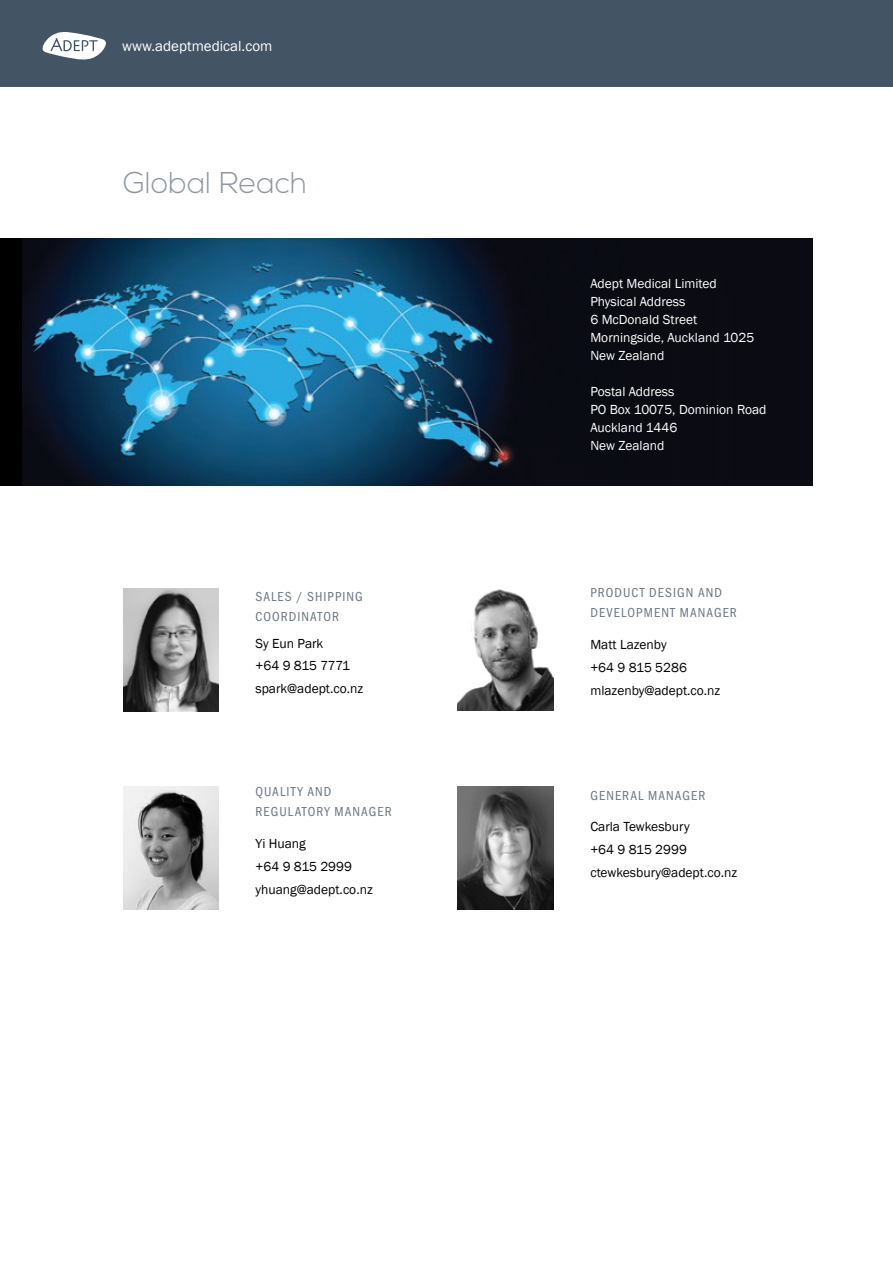
<style>
.page{position:relative;width:893px;height:1263px;background:#fff}
.page>*{position:absolute;margin:0;border:0;box-sizing:border-box;transform-origin:0 0}
.t1{font:300 30px "Nexa";color:#8e98a2}
.t2{font:15px "Franklin Gothic";color:#fff}
.t3{font:13.5px/23px "Franklin Gothic";color:#000}
.t4{font:13.5px/18px "Franklin Gothic";color:#fff}
.t5{font:13.5px/20.4px "Franklin Gothic URW Con Boo";letter-spacing:.08em;color:#697683}
</style>
<div class="page">
<div style="left:0;top:0;width:893px;height:87px;background:#435464"></div>
<svg style="left:42px;top:32px;width:64px;height:28px"></svg>
<div style="left:0;top:238px;width:813px;height:247px;background:#000"></div>
<img style="left:23px;top:238px;width:790px;height:247px">
<img style="left:123px;top:588px;width:96px;height:123px">
<img style="left:458px;top:787px;width:96px;height:122px">
<img style="left:123px;top:787px;width:96px;height:122px">
<img style="left:458px;top:589px;width:96px;height:121px">
<p class="t2" style="left:122px;top:36px;width:152px">www.adeptmedical.com</p>
<h1 class="t1" style="left:123px;top:166px;width:185px">Global Reach</h1>
<p class="t5" style="left:255px;top:586px;width:109px">SALES / SHIPPING<br>COORDINATOR</p>
<p class="t3" style="left:255px;top:633px;width:109px;line-height:22.4px">Sy Eun Park<br>+64 9 815 7771 spark@adept.co.nz</p>
<p class="t5" style="left:255px;top:781px;width:138px">QUALITY AND<br>REGULATORY MANAGER</p>
<p class="t3" style="left:255px;top:832px;width:119px">Yi Huang<br>+64 9 815 2999 yhuang@adept.co.nz</p>
<p class="t4" style="left:590px;top:275px;width:165px">Adept Medical Limited<br>Physical Address<br>6 McDonald Street<br>Morningside, Auckland 1025<br>New Zealand</p>
<p class="t4" style="left:590px;top:383px;width:178px">Postal Address<br>PO Box 10075, Dominion Road<br>Auckland 1446<br>New Zealand</p>
<p class="t5" style="left:590px;top:582px;width:148px">PRODUCT DESIGN AND<br>DEVELOPMENT MANAGER</p>
<p class="t3" style="left:590px;top:633px;width:131px">Matt Lazenby<br>+64 9 815 5286 mlazenby@adept.co.nz</p>
<p class="t5" style="left:590px;top:785px;width:116px">GENERAL MANAGER</p>
<p class="t3" style="left:590px;top:816px;width:148px">Carla Tewkesbury<br>+64 9 815 2999 ctewkesbury@adept.co.nz</p>
</div>
